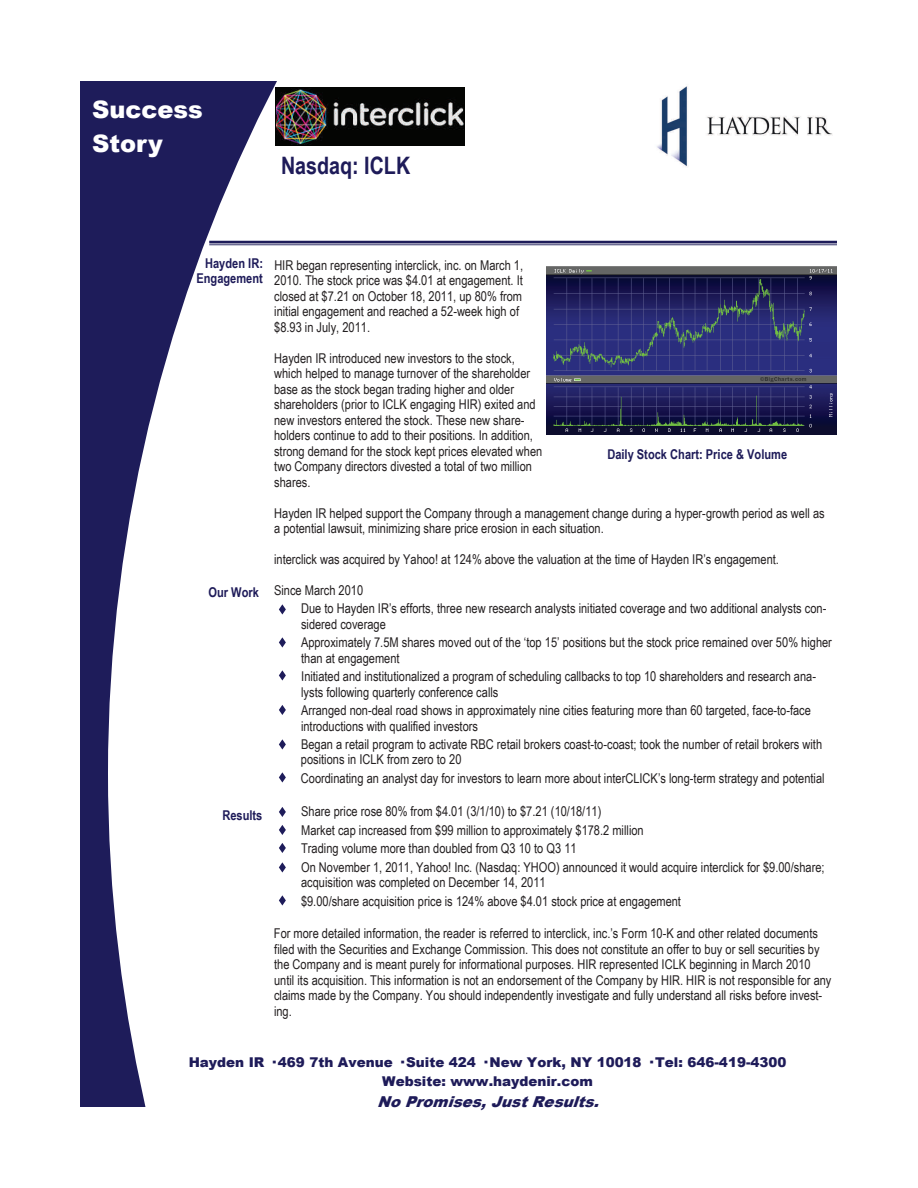
<style>
.page{position:relative;width:918px;height:1188px;background:#fff}
.page>*{position:absolute;margin:0;border:0;box-sizing:border-box;transform-origin:0 0}
.t1{font:900 24px/33.9px "Arial";color:#fff}
.t2{font:700 24px "Arial Narrow";color:#1e1b59}
.t3{font:italic 900 15px "Arial";color:#1e1b59}
.t4{font:13.5px/15.5px "Arial Narrow";color:#231f20}
.t5{font:900 13.5px/19px "Arial";color:#1e1b59;text-align:center}
.t6{font:700 13.5px/15.5px "Arial Narrow";color:#1e1b59;text-align:right}
</style>
<div class="page">
<div style="left:80px;top:81px;width:201px;height:1026px;background:#1e1c5a"></div>
<svg style="left:108px;top:81px;width:236px;height:1026px;fill:#fff"></svg>
<img style="left:657px;top:86px;width:176px;height:81px">
<hr style="left:209px;top:241px;width:628px;height:2px;background:#1e1c5a">
<hr style="left:209px;top:244px;width:628px;height:1px;background:#1e1c5a">
<img style="left:277px;top:89px;width:187px;height:57px">
<hr style="left:464px;top:88px;width:1px;height:58px;background:#040503">
<hr style="left:276px;top:88px;width:1px;height:58px;background:#040503">
<hr style="left:276px;top:146px;width:188px;height:1px;background:#040503">
<hr style="left:276px;top:88px;width:188px;height:1px;background:#040503">
<img style="left:547px;top:267px;width:290px;height:168px">
<svg style="left:279px;top:604px;width:7px;height:11px"></svg>
<svg style="left:279px;top:637px;width:7px;height:11px"></svg>
<svg style="left:279px;top:670px;width:7px;height:11px"></svg>
<svg style="left:279px;top:705px;width:7px;height:10px"></svg>
<svg style="left:279px;top:739px;width:7px;height:11px"></svg>
<svg style="left:279px;top:772px;width:7px;height:11px"></svg>
<svg style="left:279px;top:807px;width:7px;height:10px"></svg>
<svg style="left:279px;top:825px;width:7px;height:10px"></svg>
<svg style="left:279px;top:843px;width:7px;height:10px"></svg>
<svg style="left:279px;top:862px;width:7px;height:11px"></svg>
<svg style="left:279px;top:895px;width:7px;height:11px"></svg>
<h1 class="t1" style="left:92px;top:93px;width:112px">Success<br>Story</h1>
<h1 class="t2" style="left:281px;top:147px;width:131px">Nasdaq: ICLK</h1>
<p class="t6" style="left:197px;top:255px;width:68px">Hayden IR:<br>Engagement</p>
<p class="t6" style="left:209px;top:584px;width:52px">Our Work</p>
<p class="t6" style="left:222px;top:807px;width:41px">Results</p>
<p class="t4" style="left:274px;top:257px;width:250px">HIR began representing interclick, inc. on March 1, 2010. The stock price was $4.01 at engagement. It closed at $7.21 on October 18, 2011, up 80% from initial engagement and reached a 52-week high of $8.93 in July, 2011.</p>
<p class="t4" style="left:274px;top:350px;width:270px">Hayden IR introduced new investors to the stock, which helped to manage turnover of the shareholder base as the stock began trading higher and older shareholders (prior to ICLK engaging HIR) exited and new investors entered the stock. These new share&shy;holders continue to add to their positions. In addition, strong demand for the stock kept prices elevated when two Company directors divested a total of two million shares.</p>
<p class="t4" style="left:274px;top:505px;width:552px">Hayden IR helped support the Company through a management change during a hyper-growth period as well as a potential lawsuit, minimizing share price erosion in each situation.</p>
<p class="t4" style="left:274px;top:551px;width:506px">interclick was acquired by Yahoo! at 124% above the valuation at the time of Hayden IR’s engagement.</p>
<p class="t4" style="left:301px;top:581px;width:527px;line-height:18.1px;text-indent:-27px">Since March 2010<br>Due to Hayden IR’s efforts, three new research analysts initiated coverage and two additional analysts con-</p>
<p class="t4" style="left:301px;top:615px;width:532px;line-height:18.1px">sidered coverage<br>Approximately 7.5M shares moved out of the ‘top 15’ positions but the stock price remained over 50% higher</p>
<p class="t4" style="left:301px;top:649px;width:516px;line-height:18.1px">than at engagement<br>Initiated and institutionalized a program of scheduling callbacks to top 10 shareholders and research ana-</p>
<p class="t4" style="left:301px;top:682px;width:511px;line-height:18.1px">lysts following quarterly conference calls<br>Arranged non-deal road shows in approximately nine cities featuring more than 60 targeted, face-to-face</p>
<p class="t4" style="left:301px;top:716px;width:523px;line-height:18.1px">introductions with qualified investors<br>Began a retail program to activate RBC retail brokers coast-to-coast; took the number of retail brokers with</p>
<p class="t4" style="left:301px;top:750px;width:525px;line-height:18.1px">positions in ICLK from zero to 20<br>Coordinating an analyst day for investors to learn more about interCLICK’s long-term strategy and potential</p>
<p class="t4" style="left:301px;top:802px;width:525px;line-height:18.5px">Share price rose 80% from $4.01 (3/1/10) to $7.21 (10/18/11)<br>Market cap increased from $99 million to approximately $178.2 million<br>Trading volume more than doubled from Q3 10 to Q3 11<br>On November 1, 2011, Yahoo! Inc. (Nasdaq: YHOO) announced it would acquire interclick for $9.00/share;</p>
<p class="t4" style="left:301px;top:873px;width:382px;line-height:18.1px">acquisition was completed on December 14, 2011<br>$9.00/share acquisition price is 124% above $4.01 stock price at engagement</p>
<p class="t6" style="left:607px;top:446px;width:181px">Daily Stock Chart: Price &amp; Volume</p>
<p class="t4" style="left:274px;top:925px;width:559px">For more detailed information, the reader is referred to interclick, inc.’s Form 10-K and other related documents filed with the Securities and Exchange Commission. This does not constitute an offer to buy or sell securities by the Company and is meant purely for informational purposes. HIR represented ICLK beginning in March 2010 until its acquisition. This information is not an endorsement of the Company by HIR. HIR is not responsible for any claims made by the Company. You should independently investigate and fully understand all risks before invest&shy;ing.</p>
<p class="t5" style="left:189px;top:1053px;width:599px">Hayden IR · 469 7th Avenue · Suite 424 · New York, NY 10018 · Tel: 646-419-4300<br>Website: www.haydenir.com</p>
<p class="t3" style="left:377px;top:1093px;width:229px">No Promises, Just Results.</p>
</div>
